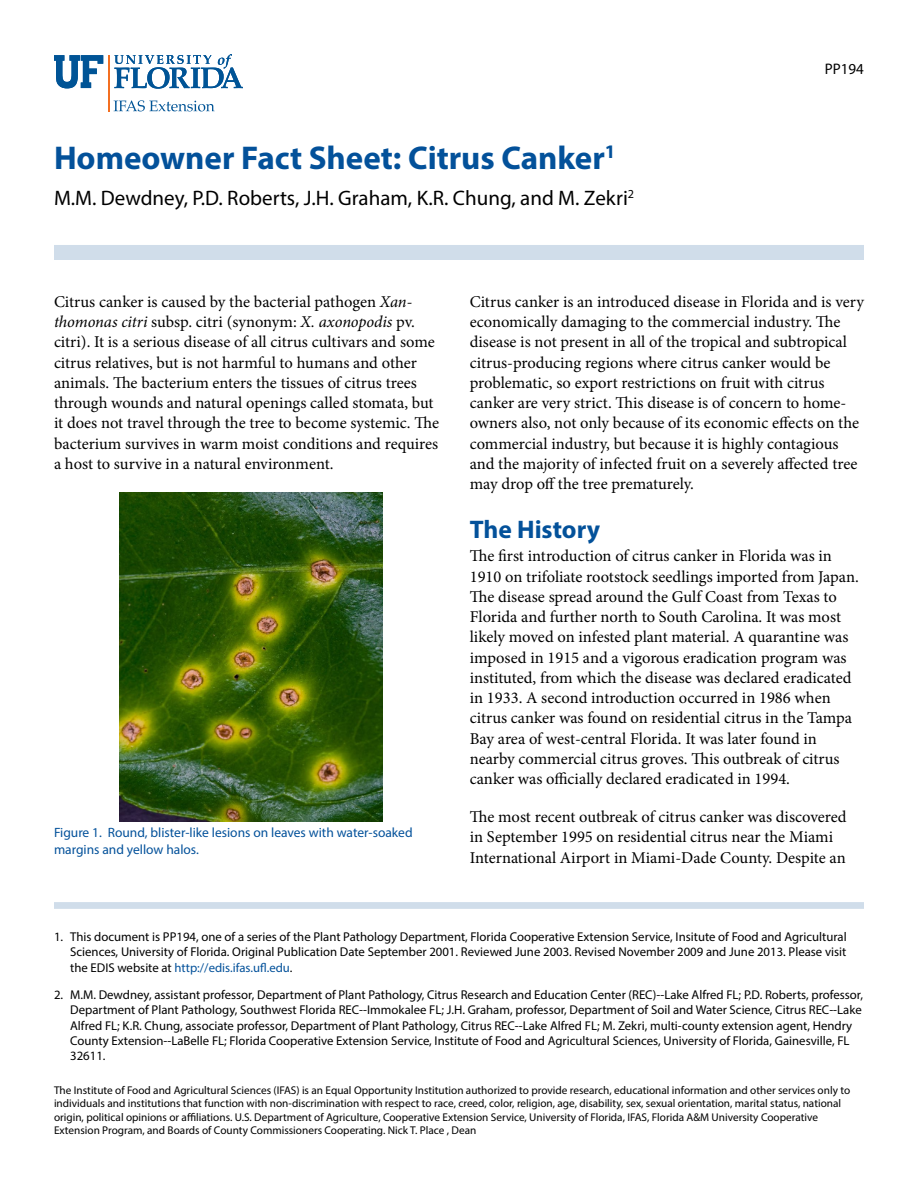
<style>
.page{position:relative;width:918px;height:1188px;background:#fff}
.page>*{position:absolute;margin:0;border:0;box-sizing:border-box;transform-origin:0 0}
.t1{font:700 33px "Myriad Pro";color:#03519a}
.t2{font:700 25.5px "Myriad Pro";color:#03519a}
.t3{font:21px "Myriad Pro";color:#000}
.t4{font:16.5px/20.2px "Minion Pro";color:#000}
.t5{font:15.3px "Myriad Pro";color:#000}
.t6{font:13.5px/16.5px "Myriad Pro";color:#03519a}
.t7{font:12.75px/15.3px "Myriad Pro";color:#000;text-align:justify}
.t8{font:11.25px/13.5px "Myriad Pro";color:#000}
.s1{font-style:italic}
.s2{color:#03519a}
</style>
<div class="page">
<hr style="left:108px;top:55px;width:2px;height:56px;background:#f36f21">
<svg style="left:114px;top:54px;width:129px;height:35px"></svg>
<svg style="left:54px;top:55px;width:49px;height:33px"></svg>
<svg style="left:114px;top:100px;width:101px;height:11px"></svg>
<div style="left:54px;top:245px;width:810px;height:15px;background:#d0ddea"></div>
<div style="left:54px;top:902px;width:810px;height:7px;background:#d0ddea"></div>
<img style="left:120px;top:492px;width:262px;height:330px">
<h1 class="t1" style="left:54px;top:136px;width:563px">Homeowner Fact Sheet: Citrus Canker<sup>1</sup></h1>
<p class="t3" style="left:54px;top:185px;width:582px">M.M. Dewdney, P.D. Roberts, J.H. Graham, K.R. Chung, and M. Zekri<sup>2</sup></p>
<p class="t5" style="left:825px;top:60px;width:41px">PP194</p>
<p class="t4" style="left:54px;top:292px;width:387px">Citrus canker is caused by the bacterial pathogen <span class="s1">Xan&shy;thomonas citri</span> subsp. citri (synonym: <span class="s1">X. axonopodis</span> pv. citri). It is a serious disease of all citrus cultivars and some citrus relatives, but is not harmful to humans and other animals. The bacterium enters the tissues of citrus trees through wounds and natural openings called stomata, but it does not travel through the tree to become systemic. The bacterium survives in warm moist conditions and requires a host to survive in a natural environment.</p>
<p class="t4" style="left:470px;top:292px;width:396px">Citrus canker is an introduced disease in Florida and is very economically damaging to the commercial industry. The disease is not present in all of the tropical and subtropical citrus-producing regions where citrus canker would be problematic, so export restrictions on fruit with citrus canker are very strict. This disease is of concern to home&shy;owners also, not only because of its economic effects on the commercial industry, but because it is highly contagious and the majority of infected fruit on a severely affected tree may drop off the tree prematurely.</p>
<h2 class="t2" style="left:470px;top:513px;width:132px">The History</h2>
<p class="t4" style="left:470px;top:546px;width:391px">The first introduction of citrus canker in Florida was in 1910 on trifoliate rootstock seedlings imported from Japan.<br>The disease spread around the Gulf Coast from Texas to Florida and further north to South Carolina. It was most likely moved on infested plant material. A quarantine was imposed in 1915 and a vigorous eradication program was instituted, from which the disease was declared eradicated in 1933. A second introduction occurred in 1986 when citrus canker was found on residential citrus in the Tampa Bay area of west-central Florida. It was later found in nearby commercial citrus groves. This outbreak of citrus canker was officially declared eradicated in 1994.</p>
<p class="t4" style="left:470px;top:807px;width:378px">The most recent outbreak of citrus canker was discovered in September 1995 on residential citrus near the Miami<br>International Airport in Miami-Dade County. Despite an</p>
<p class="t6" style="left:54px;top:824px;width:360px">Figure 1. Round, blister-like lesions on leaves with water-soaked margins and yellow halos.</p>
<p class="t7" style="left:70px;top:929px;width:778px;text-indent:-16px">1. This document is PP194, one of a series of the Plant Pathology Department, Florida Cooperative Extension Service, Insitute of Food and Agricultural Sciences, University of Florida. Original Publication Date September 2001. Reviewed June 2003. Revised November 2009 and June 2013. Please visit the EDIS website at <span class="s2">http://edis.ifas.ufl.edu</span>.</p>
<p class="t7" style="left:70px;top:987px;width:794px;text-align:left;text-indent:-16px">2. M.M. Dewdney, assistant professor, Department of Plant Pathology, Citrus Research and Education Center (REC)--Lake Alfred FL; P.D. Roberts, professor, Department of Plant Pathology, Southwest Florida REC--Immokalee FL; J.H. Graham, professor, Department of Soil and Water Science, Citrus REC--Lake Alfred FL; K.R. Chung, associate professor, Department of Plant Pathology, Citrus REC--Lake Alfred FL; M. Zekri, multi-county extension agent, Hendry County Extension--LaBelle FL; Florida Cooperative Extension Service, Institute of Food and Agricultural Sciences, University of Florida, Gainesville, FL 32611.</p>
<p class="t8" style="left:54px;top:1083px;width:798px">The Institute of Food and Agricultural Sciences (IFAS) is an Equal Opportunity Institution authorized to provide research, educational information and other services only to individuals and institutions that function with non-discrimination with respect to race, creed, color, religion, age, disability, sex, sexual orientation, marital status, national origin, political opinions or affiliations. U.S. Department of Agriculture, Cooperative Extension Service, University of Florida, IFAS, Florida A&amp;M University Cooperative Extension Program, and Boards of County Commissioners Cooperating. Nick T. Place , Dean</p>
</div>
